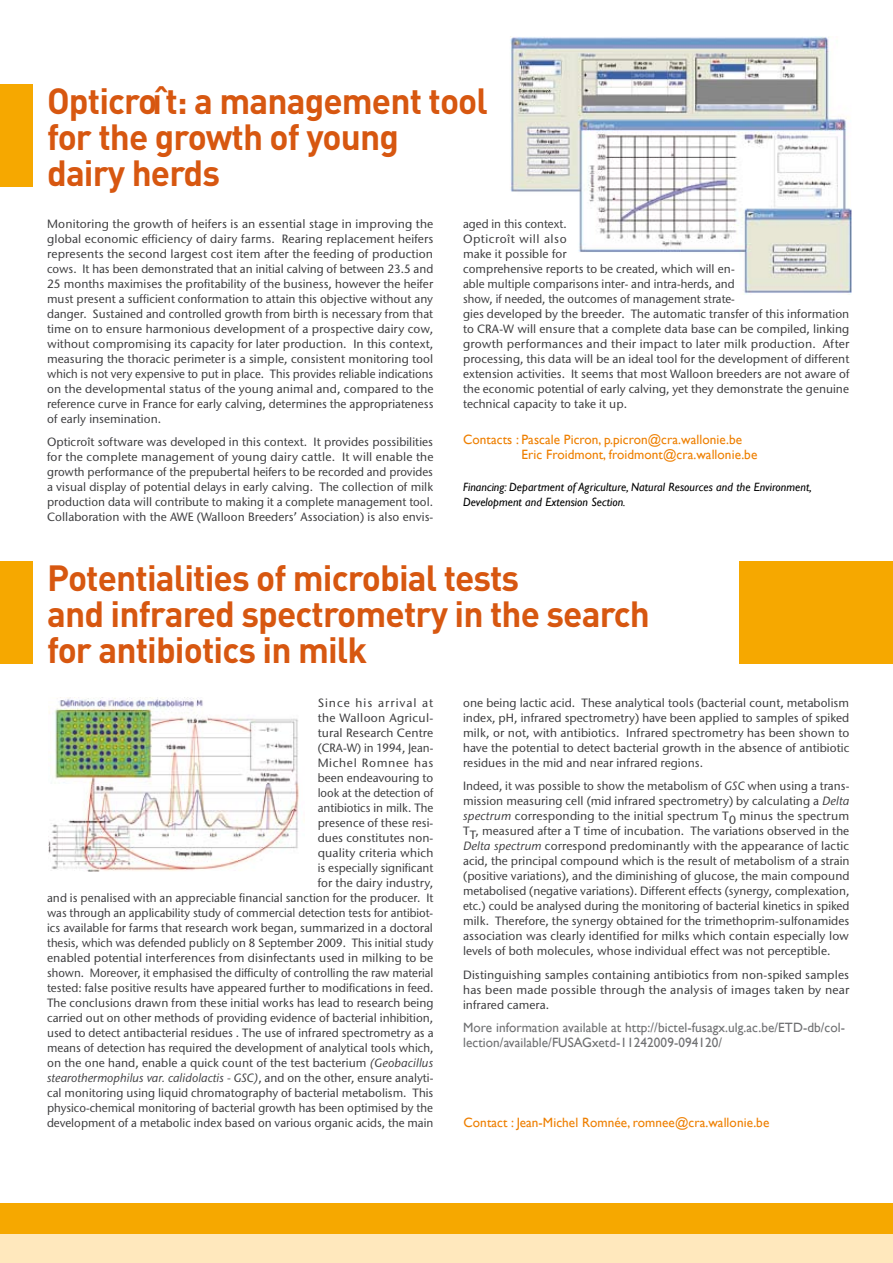
<style>
.page{position:relative;width:893px;height:1263px;background:#fff}
.page>*{position:absolute;margin:0;border:0;box-sizing:border-box;transform-origin:0 0}
.t1{font:700 36px/36px "DIN";letter-spacing:-.025em;color:#d75710}
.t2{font:13.5px/15px "Gill Sans";letter-spacing:.005em;color:#ee7f00}
.t3{font:13.5px/15px "Gill Sans";letter-spacing:.005em;color:#707173}
.t4{font:500 12px/15px "ITC Stone Sans";letter-spacing:.005em;color:#3e3e40;text-align:justify}
.t5{font:500 12px/15px "ITC Stone Sans";letter-spacing:.005em;color:#3e3e40;text-align:justify;scale:.96 1}
.t6{font:500 12px/15px "ITC Stone Sans";letter-spacing:.005em;color:#3e3e40;scale:.95 1}
.t7{font:italic 12px/15px "Gill Sans";letter-spacing:.005em;color:#000}
.s1{font-weight:400;font-style:italic}
</style>
<div class="page">
<div style="left:0;top:561px;width:33px;height:103px;background:#f6a800"></div>
<div style="left:740px;top:561px;width:153px;height:103px;background:#f6a800"></div>
<div style="left:0;top:1206px;width:893px;height:57px;background:#ffe8bd"></div>
<div style="left:0;top:1203px;width:893px;height:31px;background:#f6a800"></div>
<div style="left:0;top:84px;width:33px;height:103px;background:#f6a800"></div>
<img style="left:49px;top:697px;width:256px;height:174px">
<img style="left:510px;top:36px;width:341px;height:259px">
<h1 class="t1" style="left:47px;top:82px;width:442px">Opticroît: a management tool for the growth of young<br>dairy herds</h1>
<p class="t4" style="left:47px;top:216px;width:388px">Monitoring the growth of heifers is an essential stage in improving the global economic efficiency of dairy farms. Rearing replacement heifers represents the second largest cost item after the feeding of production cows. It has been demonstrated that an initial calving of between 23.5 and 25 months maximises the profitability of the business, however the heifer must present a sufficient conformation to attain this objective without any danger. Sustained and controlled growth from birth is necessary from that time on to ensure harmonious development of a prospective dairy cow, without compromising its capacity for later production. In this context, measuring the thoracic perimeter is a simple, consistent monitoring tool which is not very expensive to put in place. This provides reliable indications on the developmental status of the young animal and, compared to the reference curve in France for early calving, determines the appropriateness of early insemination.</p>
<p class="t4" style="left:47px;top:435px;width:388px">Opticroît software was developed in this context. It provides possibilities for the complete management of young dairy cattle. It will enable the growth performance of the prepubertal heifers to be recorded and provides a visual display of potential delays in early calving. The collection of milk production data will contribute to making it a complete management tool.<br>Collaboration with the AWE (Walloon Breeders’ Association) is also envis-</p>
<p class="t6" style="left:463px;top:216px;width:408px">aged in this context.<br>Opticroît will also<br>make it possible for<br>comprehensive reports to be created, which will en-<br>able multiple comparisons inter- and intra-herds, and<br>show, if needed, the outcomes of management strate-<br>gies developed by the breeder. The automatic transfer of this information to CRA-W will ensure that a complete data base can be compiled, linking growth performances and their impact to later milk production. After processing, this data will be an ideal tool for the development of different extension activities. It seems that most Walloon breeders are not aware of the economic potential of early calving, yet they demonstrate the genuine technical capacity to take it up.</p>
<p class="t2" style="left:521px;top:432px;width:237px;text-indent:-58px">Contacts : Pascale Picron, p.picron@cra.wallonie.be<br>Eric Froidmont, froidmont@cra.wallonie.be</p>
<p class="t7" style="left:463px;top:479px;width:350px">Financing: Department of Agriculture, Natural Resources and the Environment,<br>Development and Extension Section.</p>
<h1 class="t1" style="left:47px;top:559px;width:604px">Potentialities of microbial tests<br>and infrared spectrometry in the search for antibiotics in milk</h1>
<p class="t4" style="left:47px;top:695px;width:388px;text-align:right">Since his arrival at<br>the Walloon Agricul-<br>tural Research Centre<br>(CRA-W) in 1994, Jean-<br>Michel Romnee has<br>been endeavouring to<br>look at the detection of<br>antibiotics in milk. The<br>presence of these resi-<br>dues constitutes non-<br>quality criteria which<br>is especially significant<br>for the dairy industry,<br>and is penalised with an appreciable financial sanction for the producer. It was through an applicability study of commercial detection tests for antibiot&shy;ics available for farms that research work began, summarized in a doctoral thesis, which was defended publicly on 8 September 2009. This initial study enabled potential interferences from disinfectants used in milking to be shown. Moreover, it emphasised the difficulty of controlling the raw material tested: false positive results have appeared further to modifications in feed.<br>The conclusions drawn from these initial works has lead to research being carried out on other methods of providing evidence of bacterial inhibition, used to detect antibacterial residues . The use of infrared spectrometry as a means of detection has required the development of analytical tools which, on the one hand, enable a quick count of the test bacterium <span class="s1">(Geobacillus stearothermophilus var. calidolactis - GSC)</span>, and on the other, ensure analyti&shy;cal monitoring using liquid chromatography of bacterial metabolism. This physico-chemical monitoring of bacterial growth has been optimised by the development of a metabolic index based on various organic acids, the main</p>
<p class="t4" style="left:463px;top:695px;width:388px">one being lactic acid. These analytical tools (bacterial count, metabolism index, pH, infrared spectrometry) have been applied to samples of spiked milk, or not, with antibiotics. Infrared spectrometry has been shown to have the potential to detect bacterial growth in the absence of antibiotic residues in the mid and near infrared regions.</p>
<p class="t5" style="left:463px;top:779px;width:404px">Indeed, it was possible to show the metabolism of <span class="s1">GSC</span> when using a trans&shy;mission measuring cell (mid infrared spectrometry) by calculating a <span class="s1">Delta spectrum</span> corresponding to the initial spectrum T0 minus the spectrum TT, measured after a T time of incubation. The variations observed in the <span class="s1">Delta spectrum</span> correspond predominantly with the appearance of lactic acid, the principal compound which is the result of metabolism of a strain (positive variations), and the diminishing of glucose, the main compound metabolised (negative variations). Different effects (synergy, complexation, etc.) could be analysed during the monitoring of bacterial kinetics in spiked milk. Therefore, the synergy obtained for the trimethoprim-sulfonamides association was clearly identified for milks which contain especially low levels of both molecules, whose individual effect was not perceptible.</p>
<p class="t4" style="left:463px;top:967px;width:388px">Distinguishing samples containing antibiotics from non-spiked samples has been made possible through the analysis of images taken by near infrared camera.</p>
<p class="t3" style="left:463px;top:1020px;width:384px">More information available at http://bictel-fusagx.ulg.ac.be/ETD-db/col&shy;lection/available/FUSAGxetd-11242009-094120/</p>
<p class="t2" style="left:463px;top:1115px;width:307px">Contact : Jean-Michel Romnée, romnee@cra.wallonie.be</p>
</div>
